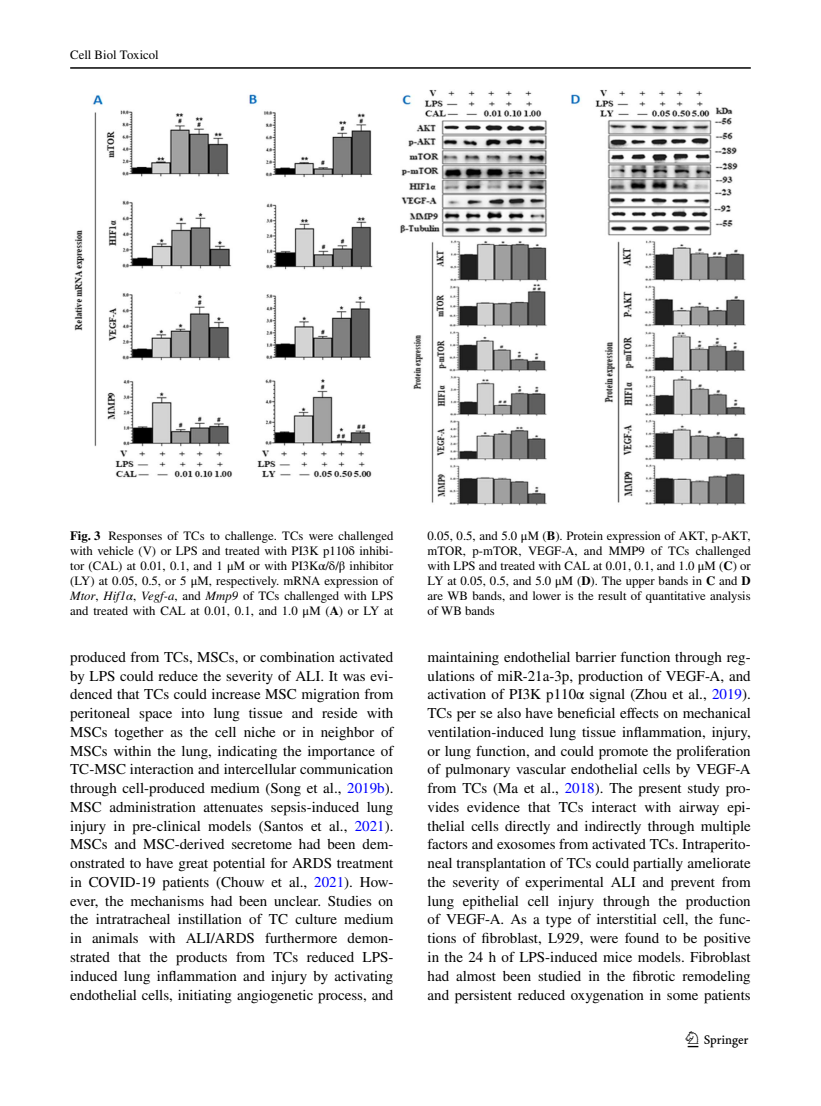
<style>
.page{position:relative;width:821px;height:1106px;background:#fff}
.page>*{position:absolute;margin:0;border:0;box-sizing:border-box;transform-origin:0 0}
.t1{font:22.5px "Springnew Regular 3";color:#000}
.t2{font:15px/18.8px "STIX";color:#000;text-align:justify}
.t3{font:12.75px/15px "STIX";color:#000;text-align:justify}
.s1{font-weight:700}
.s2{font-style:italic}
.s3{color:#00f}
</style>
<div class="page">
<hr style="left:70px;top:67px;width:680px;height:2px;background:#000">
<img style="left:74px;top:89px;width:672px;height:416px">
<p class="t3" style="left:70px;top:48px;width:90px">Cell Biol Toxicol</p>
<p class="t3" style="left:70px;top:529px;width:325px"><span class="s1">Fig. 3</span> Responses of TCs to challenge. TCs were challenged with vehicle (V) or LPS and treated with PI3K p110δ inhibi&shy;tor (CAL) at 0.01, 0.1, and 1 μM or with PI3Kα/δ/β inhibitor (LY) at 0.05, 0.5, or 5 μM, respectively. mRNA expression of <span class="s2">Mtor</span>, <span class="s2">Hif1α</span>, <span class="s2">Vegf-a</span>, and <span class="s2">Mmp9</span> of TCs challenged with LPS and treated with CAL at 0.01, 0.1, and 1.0 μM (<span class="s1">A</span>) or LY at</p>
<p class="t3" style="left:427px;top:529px;width:325px">0.05, 0.5, and 5.0 μM (<span class="s1">B</span>). Protein expression of AKT, p-AKT, mTOR, p-mTOR, VEGF-A, and MMP9 of TCs challenged with LPS and treated with CAL at 0.01, 0.1, and 1.0 μM (<span class="s1">C</span>) or LY at 0.05, 0.5, and 5.0 μM (<span class="s1">D</span>). The upper bands in <span class="s1">C</span> and <span class="s1">D </span>are WB bands, and lower is the result of quantitative analysis of WB bands</p>
<p class="t2" style="left:70px;top:648px;width:325px">produced from TCs, MSCs, or combination activated by LPS could reduce the severity of ALI. It was evi&shy;denced that TCs could increase MSC migration from peritoneal space into lung tissue and reside with MSCs together as the cell niche or in neighbor of MSCs within the lung, indicating the importance of TC-MSC interaction and intercellular communication through cell-produced medium (Song et al., <span class="s3">2019b</span>).<br>MSC administration attenuates sepsis-induced lung injury in pre-clinical models (Santos et al., <span class="s3">2021</span>).<br>MSCs and MSC-derived secretome had been dem&shy;onstrated to have great potential for ARDS treatment in COVID-19 patients (Chouw et al., <span class="s3">2021</span>). How&shy;ever, the mechanisms had been unclear. Studies on the intratracheal instillation of TC culture medium in animals with ALI/ARDS furthermore demon&shy;strated that the products from TCs reduced LPS&shy;induced lung inflammation and injury by activating endothelial cells, initiating angiogenetic process, and</p>
<p class="t2" style="left:427px;top:648px;width:325px">maintaining endothelial barrier function through reg&shy;ulations of miR-21a-3p, production of VEGF-A, and activation of PI3K p110α signal (Zhou et al., <span class="s3">2019</span>).<br>TCs per se also have beneficial effects on mechanical ventilation-induced lung tissue inflammation, injury, or lung function, and could promote the proliferation of pulmonary vascular endothelial cells by VEGF-A from TCs (Ma et al., <span class="s3">2018</span>). The present study pro&shy;vides evidence that TCs interact with airway epi&shy;thelial cells directly and indirectly through multiple factors and exosomes from activated TCs. Intraperito&shy;neal transplantation of TCs could partially ameliorate the severity of experimental ALI and prevent from lung epithelial cell injury through the production of VEGF-A. As a type of interstitial cell, the func&shy;tions of fibroblast, L929, were found to be positive in the 24 h of LPS-induced mice models. Fibroblast had almost been studied in the fibrotic remodeling and persistent reduced oxygenation in some patients</p>
<h1 class="t1" style="left:687px;top:1031px;width:62px">1 3</h1>
</div>
